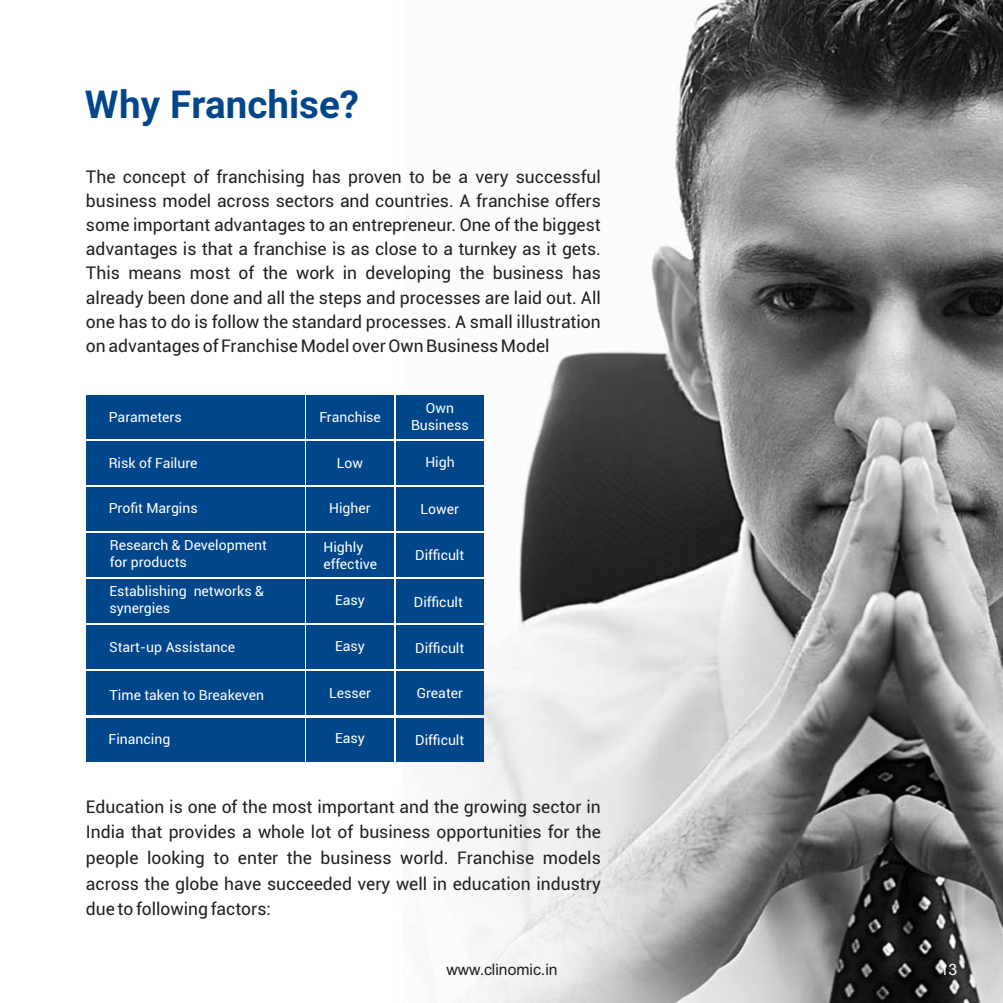
<style>
.page{position:relative;width:1003px;height:1003px;background:#fff}
.page>*{position:absolute;margin:0;border:0;box-sizing:border-box;transform-origin:0 0}
.t1{font:700 38.5px "Roboto";color:#00468b}
.t2{font:17.5px/24.2px "Roboto";color:#231f20;text-align:justify}
.t3{font:15.75px "Arial";color:#231f20}
.t4{font:15.75px "Arial";color:#fff}
.t5{font:14px/16.8px "Roboto";color:#fff}
</style>
<div class="page">
<img style="left:86px;top:0;width:916px;height:1002px">
<div style="left:86px;top:394px;width:218px;height:44px;background:#00468b"></div>
<div style="left:86px;top:440px;width:218px;height:44px;background:#00468b"></div>
<div style="left:86px;top:487px;width:218px;height:43px;background:#00468b"></div>
<div style="left:86px;top:533px;width:218px;height:43px;background:#00468b"></div>
<div style="left:86px;top:579px;width:218px;height:43px;background:#00468b"></div>
<div style="left:86px;top:625px;width:218px;height:43px;background:#00468b"></div>
<div style="left:86px;top:671px;width:218px;height:44px;background:#00468b"></div>
<div style="left:86px;top:717px;width:218px;height:44px;background:#00468b"></div>
<div style="left:307px;top:394px;width:87px;height:44px;background:#00468b"></div>
<div style="left:307px;top:440px;width:87px;height:44px;background:#00468b"></div>
<div style="left:307px;top:487px;width:87px;height:43px;background:#00468b"></div>
<div style="left:307px;top:533px;width:87px;height:43px;background:#00468b"></div>
<div style="left:307px;top:579px;width:87px;height:43px;background:#00468b"></div>
<div style="left:307px;top:625px;width:87px;height:43px;background:#00468b"></div>
<div style="left:307px;top:671px;width:87px;height:44px;background:#00468b"></div>
<div style="left:307px;top:717px;width:87px;height:44px;background:#00468b"></div>
<div style="left:396px;top:394px;width:87px;height:44px;background:#00468b"></div>
<div style="left:396px;top:440px;width:87px;height:44px;background:#00468b"></div>
<div style="left:396px;top:487px;width:87px;height:43px;background:#00468b"></div>
<div style="left:396px;top:533px;width:87px;height:43px;background:#00468b"></div>
<div style="left:396px;top:579px;width:87px;height:43px;background:#00468b"></div>
<div style="left:396px;top:625px;width:87px;height:43px;background:#00468b"></div>
<div style="left:396px;top:671px;width:87px;height:44px;background:#00468b"></div>
<div style="left:396px;top:717px;width:87px;height:44px;background:#00468b"></div>
<h1 class="t1" style="left:85px;top:89px;width:276px">Why Franchise?</h1>
<p class="t2" style="left:86px;top:166px;width:516px">The concept of franchising has proven to be a very successful business model across sectors and countries. A franchise offers some important advantages to an entrepreneur. One of the biggest advantages is that a franchise is as close to a turnkey as it gets.<br>This means most of the work in developing the business has already been done and all the steps and processes are laid out. All one has to do is follow the standard processes. A small illustration on advantages of Franchise Model over Own Business Model</p>
<p class="t5" style="left:109px;top:410px;width:75px">Parameters</p>
<p class="t5" style="left:109px;top:456px;width:90px">Risk of Failure</p>
<p class="t5" style="left:109px;top:501px;width:90px">Profit Margins</p>
<p class="t5" style="left:110px;top:538px;width:159px">Research &amp; Development for products</p>
<p class="t5" style="left:109px;top:584px;width:156px">Establishing networks &amp; synergies</p>
<p class="t5" style="left:109px;top:640px;width:127px">Start-up Assistance</p>
<p class="t5" style="left:109px;top:688px;width:156px">Time taken to Breakeven</p>
<p class="t5" style="left:109px;top:731px;width:63px">Financing</p>
<p class="t5" style="left:319px;top:410px;width:63px">Franchise</p>
<p class="t5" style="left:337px;top:455px;width:28px">Low</p>
<p class="t5" style="left:329px;top:500px;width:43px">Higher</p>
<p class="t5" style="left:323px;top:539px;width:55px">Highly effective</p>
<p class="t5" style="left:335px;top:592px;width:31px">Easy</p>
<p class="t5" style="left:335px;top:638px;width:31px">Easy</p>
<p class="t5" style="left:329px;top:686px;width:43px">Lesser</p>
<p class="t5" style="left:335px;top:730px;width:31px">Easy</p>
<p class="t5" style="left:411px;top:401px;width:59px;text-align:center">Own<br>Business</p>
<p class="t5" style="left:425px;top:454px;width:31px">High</p>
<p class="t5" style="left:420px;top:501px;width:40px">Lower</p>
<p class="t5" style="left:415px;top:548px;width:50px">Difficult</p>
<p class="t5" style="left:414px;top:594px;width:50px">Difficult</p>
<p class="t5" style="left:415px;top:640px;width:50px">Difficult</p>
<p class="t5" style="left:416px;top:686px;width:48px">Greater</p>
<p class="t5" style="left:415px;top:732px;width:50px">Difficult</p>
<p class="t2" style="left:86px;top:795px;width:516px;line-height:25.6px">Education is one of the most important and the growing sector in India that provides a whole lot of business opportunities for the people looking to enter the business world. Franchise models across the globe have succeeded very well in education industry due to following factors:</p>
<p class="t3" style="left:446px;top:963px;width:113px">www.clinomic.in</p>
<p class="t4" style="left:939px;top:963px;width:19px">13</p>
</div>
